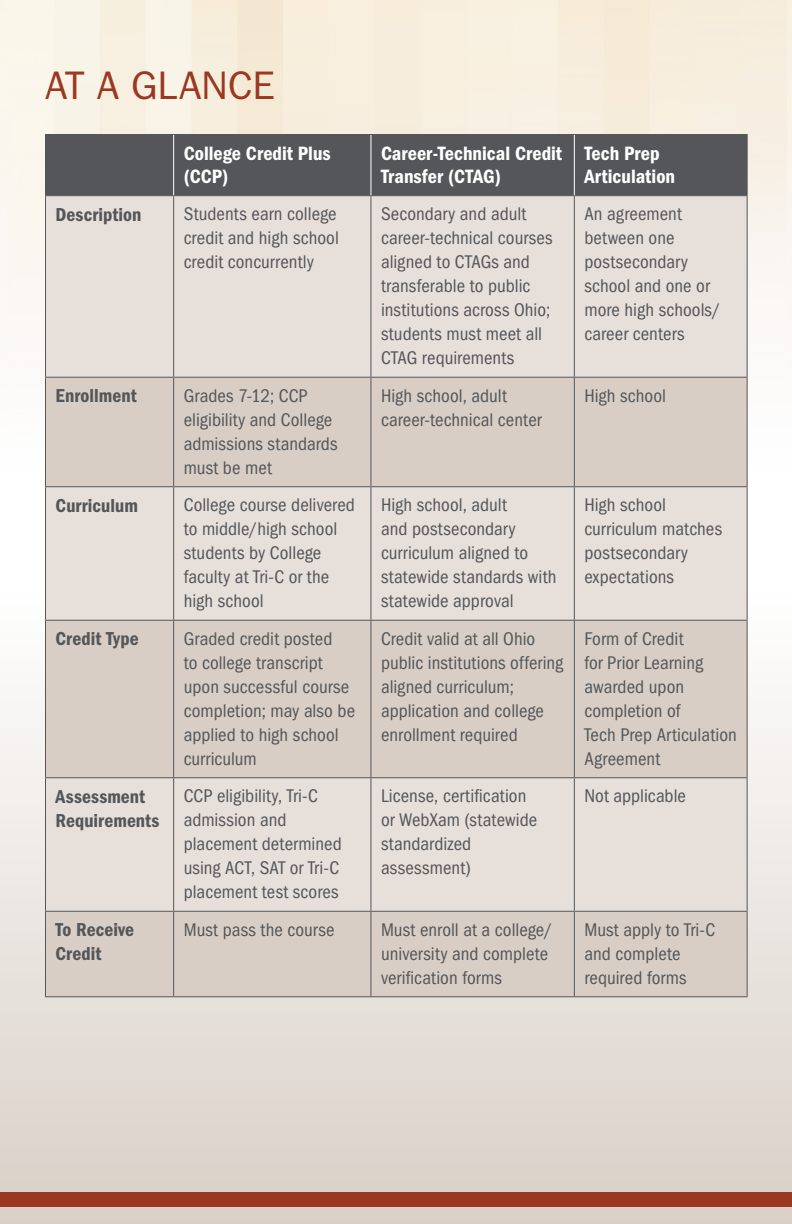
<style>
.page{position:relative;width:792px;height:1224px;background:#fff}
.page>*{position:absolute;margin:0;border:0;box-sizing:border-box;transform-origin:0 0}
.t1{font:40px "ITC Franklin Gothic Std";color:#9b3821}
.t2{font:20px/23px "ITC Franklin Gothic Std Dm Cd";color:#fff}
.t3{font:19.4px/24px "ITC Franklin Gothic Std Dm Cd";letter-spacing:.005em;color:#55565a}
.t4{font:condensed 19px/24px "ITC Franklin Gothic Std";letter-spacing:.005em;color:#55565a}
</style>
<div class="page">
<div style="left:0;top:594px;width:792px;height:630px;background:linear-gradient(to bottom,#fefefe,#d9d0c7)"></div>
<div style="left:46px;top:135px;width:701px;height:60px;background:#55565a"></div>
<div style="left:46px;top:196px;width:701px;height:181px;background:#e7e0da"></div>
<svg style="left:46px;top:378px;width:701px;height:618px;background:#ded5cd"></svg>
<hr style="left:45px;top:134px;width:129px;height:1px;background:#55565a">
<hr style="left:45px;top:135px;width:1px;height:60px;background:#55565a">
<hr style="left:174px;top:134px;width:197px;height:1px;background:#55565a">
<hr style="left:371px;top:134px;width:203px;height:1px;background:#55565a">
<hr style="left:574px;top:134px;width:174px;height:1px;background:#55565a">
<hr style="left:45px;top:195px;width:129px;height:1px;background:#55565a">
<hr style="left:45px;top:196px;width:1px;height:181px;background:#55565a">
<hr style="left:174px;top:195px;width:197px;height:1px;background:#55565a">
<hr style="left:173px;top:196px;width:1px;height:181px;background:#55565a">
<hr style="left:371px;top:195px;width:203px;height:1px;background:#55565a">
<hr style="left:370px;top:196px;width:1px;height:181px;background:#55565a">
<hr style="left:574px;top:195px;width:174px;height:1px;background:#55565a">
<hr style="left:574px;top:196px;width:1px;height:181px;background:#55565a">
<hr style="left:747px;top:196px;width:1px;height:181px;background:#55565a">
<hr style="left:45px;top:377px;width:129px;height:1px;background:#55565a">
<hr style="left:45px;top:378px;width:1px;height:108px;background:#55565a">
<hr style="left:174px;top:377px;width:197px;height:1px;background:#55565a">
<hr style="left:173px;top:378px;width:1px;height:108px;background:#55565a">
<hr style="left:371px;top:377px;width:203px;height:1px;background:#55565a">
<hr style="left:370px;top:378px;width:1px;height:108px;background:#55565a">
<hr style="left:574px;top:377px;width:174px;height:1px;background:#55565a">
<hr style="left:574px;top:378px;width:1px;height:108px;background:#55565a">
<hr style="left:747px;top:378px;width:1px;height:108px;background:#55565a">
<hr style="left:45px;top:486px;width:129px;height:1px;background:#55565a">
<hr style="left:45px;top:487px;width:1px;height:133px;background:#55565a">
<hr style="left:174px;top:486px;width:197px;height:1px;background:#55565a">
<hr style="left:173px;top:487px;width:1px;height:133px;background:#55565a">
<hr style="left:371px;top:486px;width:203px;height:1px;background:#55565a">
<hr style="left:370px;top:487px;width:1px;height:133px;background:#55565a">
<hr style="left:574px;top:486px;width:174px;height:1px;background:#55565a">
<hr style="left:574px;top:487px;width:1px;height:133px;background:#55565a">
<hr style="left:747px;top:487px;width:1px;height:133px;background:#55565a">
<hr style="left:45px;top:620px;width:129px;height:1px;background:#55565a">
<hr style="left:45px;top:621px;width:1px;height:156px;background:#55565a">
<hr style="left:174px;top:620px;width:197px;height:1px;background:#55565a">
<hr style="left:173px;top:621px;width:1px;height:156px;background:#55565a">
<hr style="left:371px;top:620px;width:203px;height:1px;background:#55565a">
<hr style="left:370px;top:621px;width:1px;height:156px;background:#55565a">
<hr style="left:574px;top:620px;width:174px;height:1px;background:#55565a">
<hr style="left:574px;top:621px;width:1px;height:156px;background:#55565a">
<hr style="left:747px;top:621px;width:1px;height:156px;background:#55565a">
<hr style="left:45px;top:777px;width:129px;height:1px;background:#55565a">
<hr style="left:45px;top:778px;width:1px;height:133px;background:#55565a">
<hr style="left:174px;top:777px;width:197px;height:1px;background:#55565a">
<hr style="left:173px;top:778px;width:1px;height:133px;background:#55565a">
<hr style="left:371px;top:777px;width:203px;height:1px;background:#55565a">
<hr style="left:370px;top:778px;width:1px;height:133px;background:#55565a">
<hr style="left:574px;top:777px;width:174px;height:1px;background:#55565a">
<hr style="left:574px;top:778px;width:1px;height:133px;background:#55565a">
<hr style="left:747px;top:778px;width:1px;height:133px;background:#55565a">
<hr style="left:45px;top:911px;width:129px;height:1px;background:#55565a">
<hr style="left:45px;top:912px;width:1px;height:84px;background:#55565a">
<hr style="left:174px;top:911px;width:197px;height:1px;background:#55565a">
<hr style="left:173px;top:912px;width:1px;height:84px;background:#55565a">
<hr style="left:371px;top:911px;width:203px;height:1px;background:#55565a">
<hr style="left:370px;top:912px;width:1px;height:84px;background:#55565a">
<hr style="left:574px;top:911px;width:174px;height:1px;background:#55565a">
<hr style="left:574px;top:912px;width:1px;height:84px;background:#55565a">
<hr style="left:747px;top:912px;width:1px;height:84px;background:#55565a">
<hr style="left:45px;top:996px;width:129px;height:1px;background:#55565a">
<hr style="left:174px;top:996px;width:197px;height:1px;background:#55565a">
<hr style="left:371px;top:996px;width:203px;height:1px;background:#55565a">
<hr style="left:574px;top:996px;width:174px;height:1px;background:#55565a">
<hr style="left:173px;top:135px;width:1px;height:60px;background:#fff">
<hr style="left:370px;top:135px;width:1px;height:60px;background:#fff">
<hr style="left:574px;top:135px;width:1px;height:60px;background:#fff">
<hr style="left:747px;top:135px;width:1px;height:60px;background:#55565a">
<div style="left:0;top:1192px;width:792px;height:15px;background:#9b3821"></div>
<h1 class="t1" style="left:45px;top:63px;width:231px">AT A GLANCE</h1>
<p class="t2" style="left:184px;top:142px;width:149px">College Credit Plus (CCP)</p>
<p class="t2" style="left:381px;top:142px;width:183px">Career-Technical Credit<br>Transfer (CTAG)</p>
<p class="t2" style="left:584px;top:142px;width:92px">Tech Prep<br>Articulation</p>
<p class="t3" style="left:56px;top:202px;width:87px">Description</p>
<p class="t4" style="left:184px;top:202px;width:157px;text-align:justify">Students earn college credit and high school credit concurrently</p>
<p class="t4" style="left:381px;top:202px;width:173px">Secondary and adult career-technical courses aligned to CTAGs and transferable to public institutions across Ohio; students must meet all<br>CTAG requirements</p>
<p class="t4" style="left:584px;top:202px;width:138px">An agreement between one postsecondary school and one or more high schools/ career centers</p>
<p class="t3" style="left:56px;top:384px;width:83px">Enrollment</p>
<p class="t4" style="left:184px;top:384px;width:155px">Grades 7-12; CCP eligibility and College admissions standards must be met</p>
<p class="t4" style="left:381px;top:384px;width:162px">High school, adult career‑technical center</p>
<p class="t4" style="left:584px;top:384px;width:83px">High school</p>
<p class="t3" style="left:56px;top:493px;width:84px">Curriculum</p>
<p class="t4" style="left:184px;top:493px;width:173px">College course delivered to middle/high school students by College faculty at Tri-C or the high school</p>
<p class="t4" style="left:381px;top:493px;width:177px">High school, adult<br>and postsecondary curriculum aligned to statewide standards with statewide approval</p>
<p class="t4" style="left:584px;top:493px;width:139px">High school curriculum matches postsecondary expectations</p>
<p class="t3" style="left:56px;top:627px;width:85px">Credit Type</p>
<p class="t4" style="left:184px;top:627px;width:173px">Graded credit posted<br>to college transcript upon successful course completion; may also be applied to high school curriculum</p>
<p class="t4" style="left:381px;top:627px;width:184px">Credit valid at all Ohio public institutions offering aligned curriculum; application and college enrollment required</p>
<p class="t4" style="left:584px;top:627px;width:154px">Form of Credit<br>for Prior Learning awarded upon completion of<br>Tech Prep Articulation<br>Agreement</p>
<p class="t3" style="left:56px;top:784px;width:105px">Assessment<br>Requirements</p>
<p class="t4" style="left:184px;top:784px;width:160px">CCP eligibility, Tri-C admission and placement determined using ACT, SAT or Tri-C placement test scores</p>
<p class="t4" style="left:381px;top:784px;width:158px">License, certification or WebXam (statewide standardized assessment)</p>
<p class="t4" style="left:584px;top:784px;width:103px">Not applicable</p>
<p class="t3" style="left:56px;top:918px;width:80px">To Receive<br>Credit</p>
<p class="t4" style="left:184px;top:918px;width:152px">Must pass the course</p>
<p class="t4" style="left:381px;top:918px;width:173px">Must enroll at a college/ university and complete verification forms</p>
<p class="t4" style="left:584px;top:918px;width:132px">Must apply to Tri-C and complete required forms</p>
</div>
